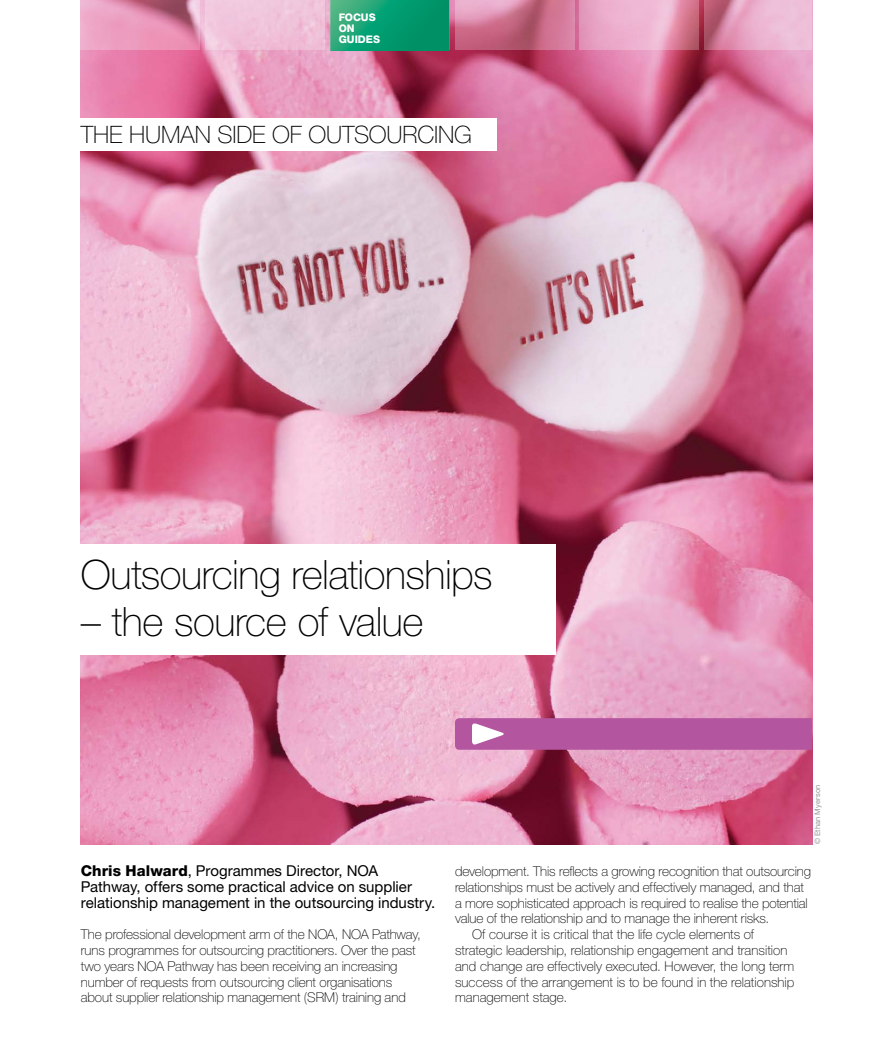
<style>
.page{position:relative;width:893px;height:1063px;background:#fff}
.page>*{position:absolute;margin:0;border:0;box-sizing:border-box;transform-origin:0 0}
.t1{font:100 40.5px "Helvetica Neue";letter-spacing:-.015em;color:#000}
.t2{font:100 24px "Helvetica Neue";letter-spacing:-.005em;color:#000}
.t3{font:15px/15.8px "Helvetica Neue";color:#000}
.t4{font:100 13.5px/15.8px "Helvetica Neue";letter-spacing:-.005em;color:#000}
.t5{font:800 10.5px/10.6px "Helvetica Neue";letter-spacing:-.005em;color:#fff}
.t6{font:7.5px "Helvetica Neue";letter-spacing:.015em;color:#939598}
.s1{font-weight:800}
</style>
<div class="page">
<img style="left:81px;top:0;width:731px;height:844px">
<div style="left:77px;top:118px;width:420px;height:33px;background:#fff"></div>
<div style="left:77px;top:544px;width:479px;height:111px;background:#fff"></div>
<svg style="left:455px;top:718px;width:357px;height:32px;background:#b75ba3"></svg>
<svg style="left:81px;top:0;width:119px;height:50px;background:#df91b1"></svg>
<div style="left:206px;top:0;width:119px;height:50px;background:#f0c4da"></div>
<svg style="left:455px;top:0;width:119px;height:50px;background:#cb7491"></svg>
<svg style="left:580px;top:0;width:119px;height:50px;background:#e6a1be"></svg>
<svg style="left:704px;top:0;width:108px;height:50px;background:#e0a1bc"></svg>
<svg style="left:330px;top:0;width:119px;height:51px;background:#109d71"></svg>
<p class="t5" style="left:339px;top:12px;width:43px">focus on guides</p>
<h2 class="t2" style="left:81px;top:121px;width:393px">THE HUMAN SIDE OF OUTSOURCING</h2>
<h1 class="t1" style="left:81px;top:551px;width:413px">Outsourcing relationships</h1>
<h1 class="t1" style="left:81px;top:599px;width:344px">– the source of value</h1>
<p class="t6" style="left:813px;top:844px;width:61px;rotate:-90deg">© Ethan Myerson</p>
<p class="t3" style="left:81px;top:863px;width:356px"><span class="s1">chris halward</span>, Programmes Director, NOA<br>Pathway, offers some practical advice on supplier relationship management in the outsourcing industry.</p>
<p class="t4" style="left:81px;top:926px;width:342px">The professional development arm of the NOA, NOA Pathway, runs programmes for outsourcing practitioners. Over the past two years NOA Pathway has been receiving an increasing number of requests from outsourcing client organisations about supplier relationship management (SRM) training and</p>
<p class="t4" style="left:455px;top:863px;width:357px">development. This reflects a growing recognition that outsourcing</p>
<p class="t4" style="left:455px;top:879px;width:350px">relationships must be actively and effectively managed, and that</p>
<p class="t4" style="left:455px;top:895px;width:354px">a more sophisticated approach is required to realise the potential</p>
<p class="t4" style="left:455px;top:911px;width:316px">value of the relationship and to manage the inherent risks.</p>
<p class="t4" style="left:472px;top:926px;width:284px">Of course it is critical that the life cycle elements of</p>
<p class="t4" style="left:455px;top:942px;width:334px">strategic leadership, relationship engagement and transition</p>
<p class="t4" style="left:455px;top:958px;width:341px">and change are effectively executed. However, the long term</p>
<p class="t4" style="left:455px;top:974px;width:341px">success of the arrangement is to be found in the relationship</p>
<p class="t4" style="left:455px;top:990px;width:114px">management stage.</p>
</div>
